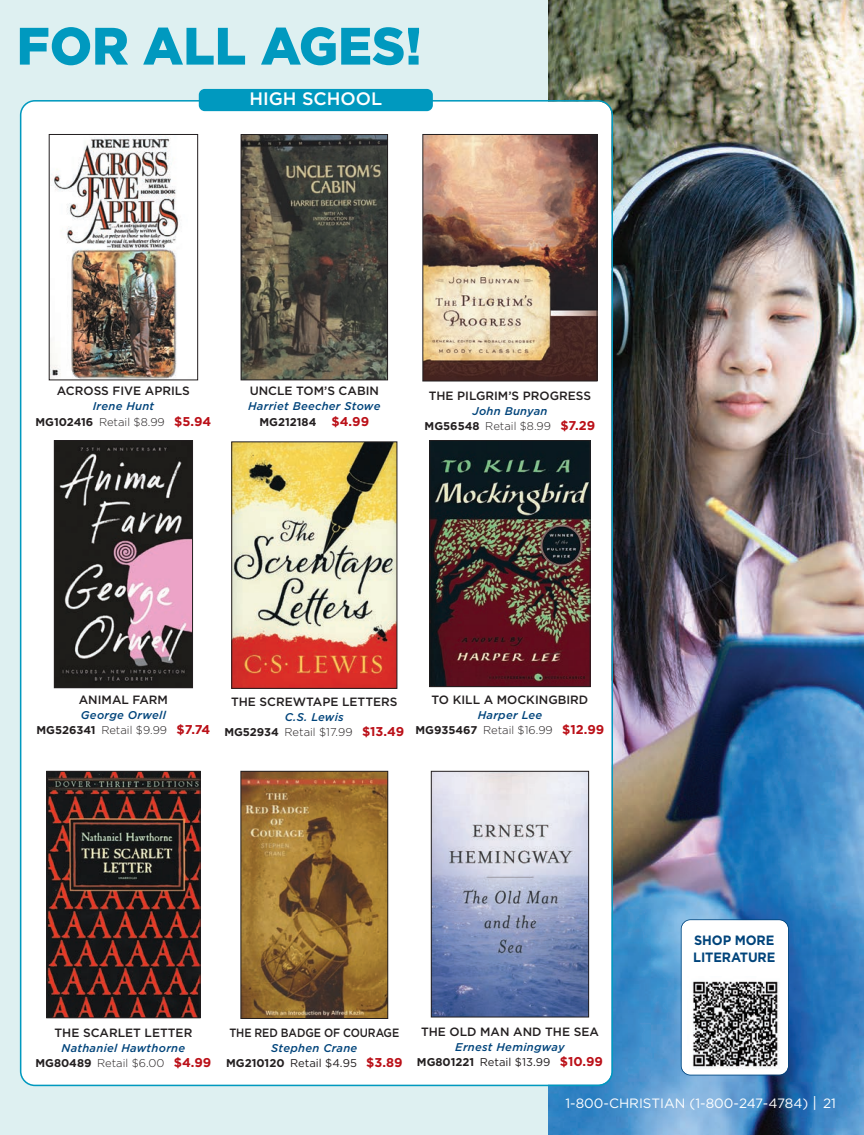
<style>
.page{position:relative;width:864px;height:1135px;background:#fff}
.page>*{position:absolute;margin:0;border:0;box-sizing:border-box;transform-origin:0 0}
.t1{font:900 52.5px "Gotham";color:#0099bf}
.t2{font:500 18px "Gotham";color:#fff}
.t3{font:13.5px "Gotham";color:#fff}
.t4{font:700 13.5px/16.5px "Gotham";letter-spacing:-.01em;color:#00447b;scale:.95 1}
.t5{font:500 12px "Gotham";color:#231f20}
.t6{font:500 12px "Gotham";color:#231f20;scale:.9 1}
.t7{font:italic 500 11.25px/15px "Gotham";letter-spacing:.025em;color:#00447b;text-align:center}
.t8{font:300 11.25px/15px "Gotham";color:#231f20;text-align:center}
.s1{font-weight:500;font-style:italic;color:#00447b}
.s2{font-weight:700}
.s3{font-weight:700;font-size:12.75px;color:#bb1018}
.s4{font-weight:700;font-style:normal;color:#231f20}
.s5{font-weight:700;font-style:normal;font-size:12.75px;color:#bb1018}
.s6{font-weight:300;font-style:normal;color:#231f20}
.s7{font-weight:400;font-style:normal;color:#231f20}
.s8{font-size:15px}
</style>
<div class="page">
<div style="left:0;top:0;width:864px;height:1134px;background:#def0f1"></div>
<img style="left:548px;top:0;width:316px;height:1134px">
<div style="left:20px;top:100px;width:593px;height:985px;background:#fff"></div>
<img style="left:243px;top:136px;width:143px;height:242px">
<div style="left:241px;top:134px;width:147px;height:246px;border:1px solid #231f20"></div>
<img style="left:425px;top:136px;width:170px;height:243px">
<div style="left:423px;top:134px;width:174px;height:247px;border:1px solid #231f20"></div>
<img style="left:233px;top:443px;width:162px;height:243px">
<div style="left:231px;top:441px;width:166px;height:247px;border:1px solid #231f20"></div>
<img style="left:56px;top:442px;width:135px;height:243px">
<div style="left:54px;top:440px;width:139px;height:247px;border:1px solid #231f20"></div>
<img style="left:49px;top:773px;width:149px;height:242px">
<div style="left:47px;top:771px;width:153px;height:246px;border:1px solid #231f20"></div>
<img style="left:243px;top:773px;width:143px;height:243px">
<div style="left:241px;top:771px;width:147px;height:247px;border:1px solid #231f20"></div>
<img style="left:433px;top:773px;width:154px;height:241px">
<div style="left:431px;top:771px;width:158px;height:245px;border:1px solid #231f20"></div>
<img style="left:431px;top:442px;width:157px;height:242px">
<div style="left:429px;top:440px;width:161px;height:246px;border:1px solid #231f20"></div>
<img style="left:51px;top:136px;width:145px;height:242px">
<div style="left:49px;top:134px;width:149px;height:246px;border:1px solid #231f20"></div>
<div style="left:199px;top:89px;width:234px;height:22px;background:#0099bf;border-radius:6px"></div>
<svg style="left:681px;top:919px;width:108px;height:156px;background:#eff4f7"></svg>
<img style="left:687px;top:976px;width:96px;height:94px">
<h1 class="t1" style="left:17px;top:28px;width:406px">FOR ALL AGES!</h1>
<h2 class="t2" style="left:249px;top:92px;width:134px">HIGH SCHOOL</h2>
<p class="t5" style="left:57px;top:387px;width:134px">ACROSS FIVE APRILS</p>
<p class="t8" style="left:35px;top:399px;width:177px"><span class="s1">Irene Hunt<br></span><span class="s2">MG102416</span> Retail $8.99 <span class="s3">$5.94</span></p>
<p class="t5" style="left:250px;top:387px;width:131px">UNCLE TOM’S CABIN</p>
<p class="t7" style="left:248px;top:399px;width:134px">Harriet Beecher Stowe<br><span class="s4">MG212184</span> <span class="s5">$4.99</span></p>
<p class="t5" style="left:429px;top:391px;width:164px">THE PILGRIM’S PROGRESS</p>
<p class="t8" style="left:424px;top:403px;width:172px"><span class="s1">John Bunyan<br></span><span class="s2">MG56548</span> Retail $8.99 <span class="s3">$7.29</span></p>
<p class="t5" style="left:79px;top:695px;width:91px">ANIMAL FARM</p>
<p class="t7" style="left:37px;top:708px;width:175px">George Orwell<br><span class="s4">MG526341</span> <span class="s6">Retail $9.99</span> <span class="s5">$7.74</span></p>
<p class="t5" style="left:231px;top:697px;width:168px">THE SCREWTAPE LETTERS</p>
<p class="t8" style="left:224px;top:709px;width:181px"><span class="s1">C.S. Lewis<br></span><span class="s2">MG52934</span> Retail $17.99 <span class="s3">$13.49</span></p>
<p class="t5" style="left:432px;top:695px;width:158px">TO KILL A MOCKINGBIRD</p>
<p class="t8" style="left:415px;top:708px;width:190px"><span class="s1">Harper Lee<br></span><span class="s2">MG935467</span> Retail $16.99 <span class="s3">$12.99</span></p>
<p class="t4" style="left:693px;top:933px;width:88px">SHOP MORE<br>LITERATURE</p>
<p class="t5" style="left:54px;top:1027px;width:139px">THE SCARLET LETTER</p>
<p class="t7" style="left:35px;top:1039px;width:177px">Nathaniel Hawthorne<br><span class="s4">MG80489</span> <span class="s6">Retail $6.00</span> <span class="s5">$4.99</span></p>
<p class="t6" style="left:229px;top:1027px;width:190px">THE RED BADGE OF COURAGE</p>
<p class="t7" style="left:226px;top:1039px;width:178px">Stephen Crane<br><span class="s4">MG210120</span> <span class="s7">Retail $4.95</span> <span class="s5">$3.89</span></p>
<p class="t5" style="left:421px;top:1026px;width:179px">THE OLD MAN AND THE SEA</p>
<p class="t7" style="left:417px;top:1039px;width:188px">Ernest Hemingway<br><span class="s4">MG801221</span> <span class="s7">Retail $13.99</span> <span class="s5">$10.99</span></p>
<p class="t3" style="left:565px;top:1097px;width:272px">1-800-CHRISTIAN (1-800-247-4784) <span class="s8">|</span> 21</p>
</div>
